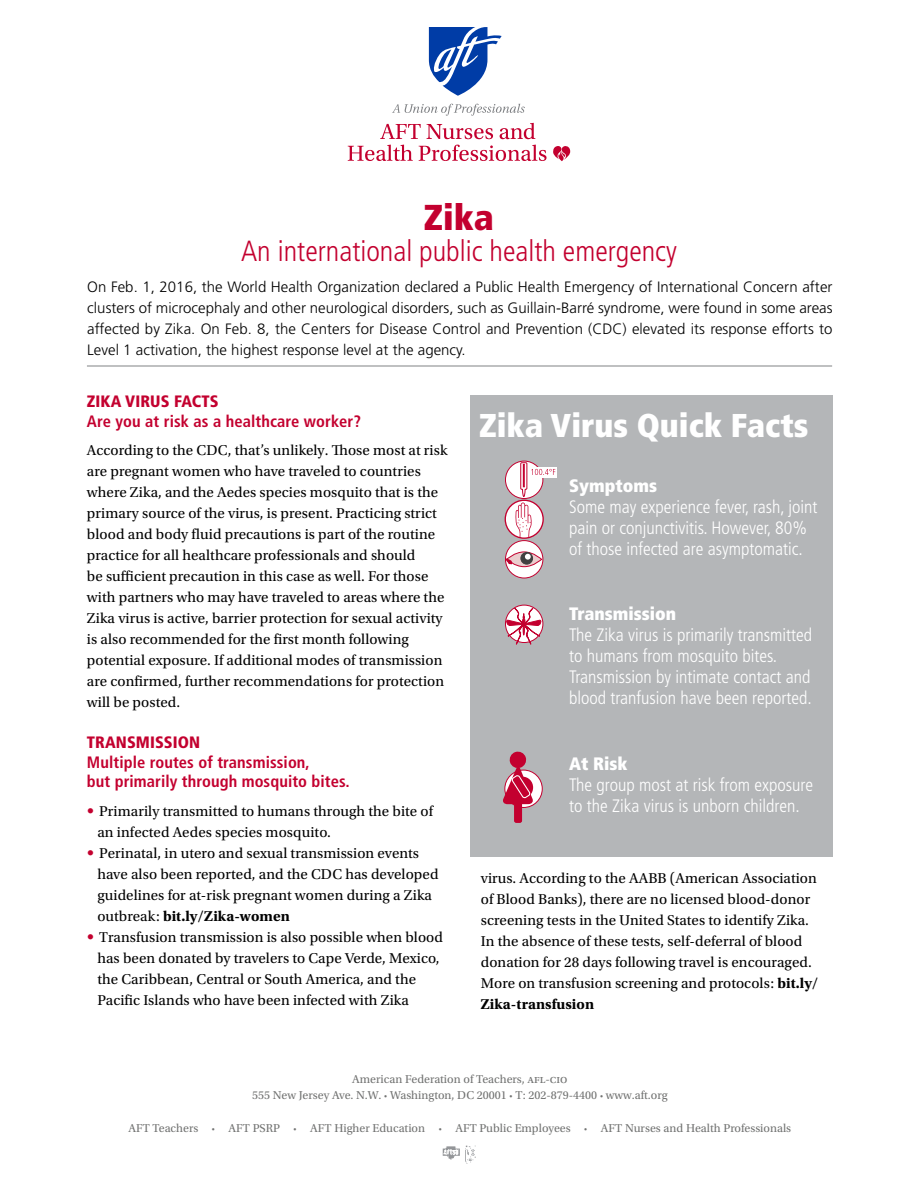
<style>
.page{position:relative;width:918px;height:1188px;background:#fff}
.page>*{position:absolute;margin:0;border:0;box-sizing:border-box;transform-origin:0 0}
.t1{font:900 condensed 36px "Frutiger LT Std";color:#c3002f}
.t2{font:900 condensed 33px "Frutiger LT Std";color:#fff}
.t3{font:300 condensed 29.1px "Frutiger LT Std";color:#c3002f}
.t4{font:300 condensed 18px/21px "Frutiger LT Std";color:#fff}
.t5{font:900 condensed 18px "Frutiger LT Std";color:#fff}
.t6{font:700 condensed 16.5px/19.5px "Frutiger LT Std";letter-spacing:.005em;color:#c3002f}
.t7{font:900 condensed 16.5px "Frutiger LT Std";letter-spacing:.005em;color:#c3002f}
.t8{font:15px/21px "Utopia Std";letter-spacing:.005em;color:#000}
.t9{font:300 15px/21px "Frutiger LT Std";color:#000;text-align:justify}
.t10{font:12px/16.5px "Utopia Std";color:#717271;text-align:center}
.s1{font-family:"Frutiger LT Std";font-weight:900;color:#c3002f}
.s2{font-weight:700}
.s3{font-size:7.5px}
</style>
<div class="page">
<hr style="left:87px;top:366px;width:745px;height:1px;background:#808285">
<div style="left:470px;top:395px;width:362px;height:462px;background:#b4b6b8"></div>
<svg style="left:505px;top:605px;width:38px;height:38px"></svg>
<div style="left:505px;top:605px;width:38px;height:38px;border:1px solid #c3002f;border-radius:50%"></div>
<img style="left:442px;top:1145px;width:34px;height:19px">
<svg style="left:392px;top:104px;width:133px;height:12px"></svg>
<svg style="left:429px;top:27px;width:73px;height:69px"></svg>
<svg style="left:348px;top:145px;width:65px;height:16px"></svg>
<svg style="left:419px;top:145px;width:128px;height:16px"></svg>
<svg style="left:553px;top:146px;width:17px;height:15px"></svg>
<svg style="left:380px;top:124px;width:41px;height:15px"></svg>
<svg style="left:427px;top:124px;width:66px;height:15px"></svg>
<svg style="left:500px;top:123px;width:35px;height:16px"></svg>
<svg style="left:506px;top:608px;width:35px;height:37px"></svg>
<div style="left:505px;top:541px;width:38px;height:37px;background:#fff;border-radius:50%"></div>
<div style="left:505px;top:540px;width:38px;height:39px;border:1px solid #c3002f;border-radius:50%"></div>
<svg style="left:507px;top:552px;width:35px;height:15px"></svg>
<div style="left:506px;top:552px;width:36px;height:15px;border:1px solid #c3002f;border-radius:50%"></div>
<div style="left:521px;top:552px;width:12px;height:12px;background:#404040;border-radius:50%"></div>
<div style="left:521px;top:552px;width:12px;height:12px;border:1px solid #404040;border-radius:50%"></div>
<svg style="left:525px;top:554px;width:6px;height:6px"></svg>
<svg style="left:505px;top:558px;width:7px;height:8px"></svg>
<div style="left:505px;top:500px;width:38px;height:38px;background:#fff;border-radius:50%"></div>
<div style="left:505px;top:500px;width:39px;height:39px;border:1px solid #c3002f;border-radius:50%"></div>
<svg style="left:505px;top:461px;width:38px;height:38px"></svg>
<div style="left:505px;top:461px;width:38px;height:38px;border:1px solid #c3002f;border-radius:50%"></div>
<svg style="left:555px;top:467px;width:2px;height:11px"></svg>
<svg style="left:515px;top:460px;width:40px;height:78px"></svg>
<svg style="left:505px;top:770px;width:37px;height:37px"></svg>
<div style="left:504px;top:770px;width:39px;height:38px;border:1px solid #c3002f;border-radius:50%"></div>
<div style="left:514px;top:802px;width:8px;height:21px;background:#c3002f;border-radius:2px"></div>
<svg style="left:503px;top:751px;width:31px;height:53px"></svg>
<h1 class="t1" style="left:424px;top:195px;width:72px">Zika</h1>
<h3 class="t3" style="left:241px;top:234px;width:437px">An international public health emergency</h3>
<p class="t9" style="left:87px;top:277px;width:747px">On Feb. 1, 2016, the World Health Organization declared a Public Health Emergency of International Concern after clusters of microcephaly and other neurological disorders, such as Guillain-Barré syndrome, were found in some areas affected by Zika. On Feb. 8, the Centers for Disease Control and Prevention (CDC) elevated its response efforts to Level 1 activation, the highest response level at the agency.</p>
<p class="t7" style="left:87px;top:392px;width:133px">ZIKA VIRUS FACTS</p>
<p class="t6" style="left:87px;top:411px;width:276px">Are you at risk as a healthcare worker?</p>
<p class="t8" style="left:87px;top:440px;width:362px">According to the CDC, that’s unlikely. Those most at risk are pregnant women who have traveled to countries where Zika, and the Aedes species mosquito that is the primary source of the virus, is present. Practicing strict blood and body fluid precautions is part of the routine practice for all healthcare professionals and should<br>be sufficient precaution in this case as well. For those with partners who may have traveled to areas where the Zika virus is active, barrier protection for sexual activity is also recommended for the first month following potential exposure. If additional modes of transmission are confirmed, further recommendations for protection will be posted.</p>
<p class="t7" style="left:87px;top:733px;width:115px">TRANSMISSION</p>
<p class="t6" style="left:87px;top:752px;width:264px">Multiple routes of transmission,<br>but primarily through mosquito bites.</p>
<p class="t8" style="left:97px;top:801px;width:338px;text-indent:-10px"><span class="s1">•</span> Primarily transmitted to humans through the bite of an infected Aedes species mosquito.</p>
<p class="t8" style="left:97px;top:843px;width:343px;text-indent:-10px"><span class="s1">•</span> Perinatal, in utero and sexual transmission events have also been reported, and the CDC has developed guidelines for at-risk pregnant women during a Zika outbreak: <span class="s2">bit.ly/Zika-women</span></p>
<p class="t8" style="left:97px;top:927px;width:347px;text-indent:-10px"><span class="s1">•</span> Transfusion transmission is also possible when blood has been donated by travelers to Cape Verde, Mexico, the Caribbean, Central or South America, and the Pacific Islands who have been infected with Zika</p>
<h2 class="t2" style="left:479px;top:406px;width:331px">Zika Virus Quick Facts</h2>
<p class="t5" style="left:569px;top:475px;width:89px">Symptoms</p>
<p class="t4" style="left:569px;top:497px;width:250px">Some may experience fever, rash, joint pain or conjunctivitis. However, 80% of those infected are asymptomatic.</p>
<p class="t5" style="left:569px;top:602px;width:108px">Transmission</p>
<p class="t4" style="left:569px;top:624px;width:245px">The Zika virus is primarily transmitted to humans from mosquito bites.<br>Transmission by intimate contact and blood tranfusion have been reported.</p>
<p class="t5" style="left:569px;top:752px;width:60px">At Risk</p>
<p class="t4" style="left:569px;top:774px;width:246px">The group most at risk from exposure to the Zika virus is unborn children.</p>
<p class="t8" style="left:481px;top:868px;width:339px">virus. According to the AABB (American Association of Blood Banks), there are no licensed blood-donor screening tests in the United States to identify Zika.<br>In the absence of these tests, self-deferral of blood donation for 28 days following travel is encouraged.<br>More on transfusion screening and protocols: <span class="s2">bit.ly/ Zika-transfusion</span></p>
<p class="t10" style="left:252px;top:1071px;width:417px">American Federation of Teachers, afl-cio<br>555 New Jersey Ave. N.W. <span class="s3">•</span> Washington, DC 20001 <span class="s3">•</span> T: 202-879-4400 <span class="s3">•</span> www.aft.org</p>
<p class="t10" style="left:129px;top:1120px;width:664px">AFT Teachers <span class="s3">•</span> AFT PSRP <span class="s3">•</span> AFT Higher Education <span class="s3">•</span> AFT Public Employees <span class="s3">•</span> AFT Nurses and Health Professionals</p>
</div>
